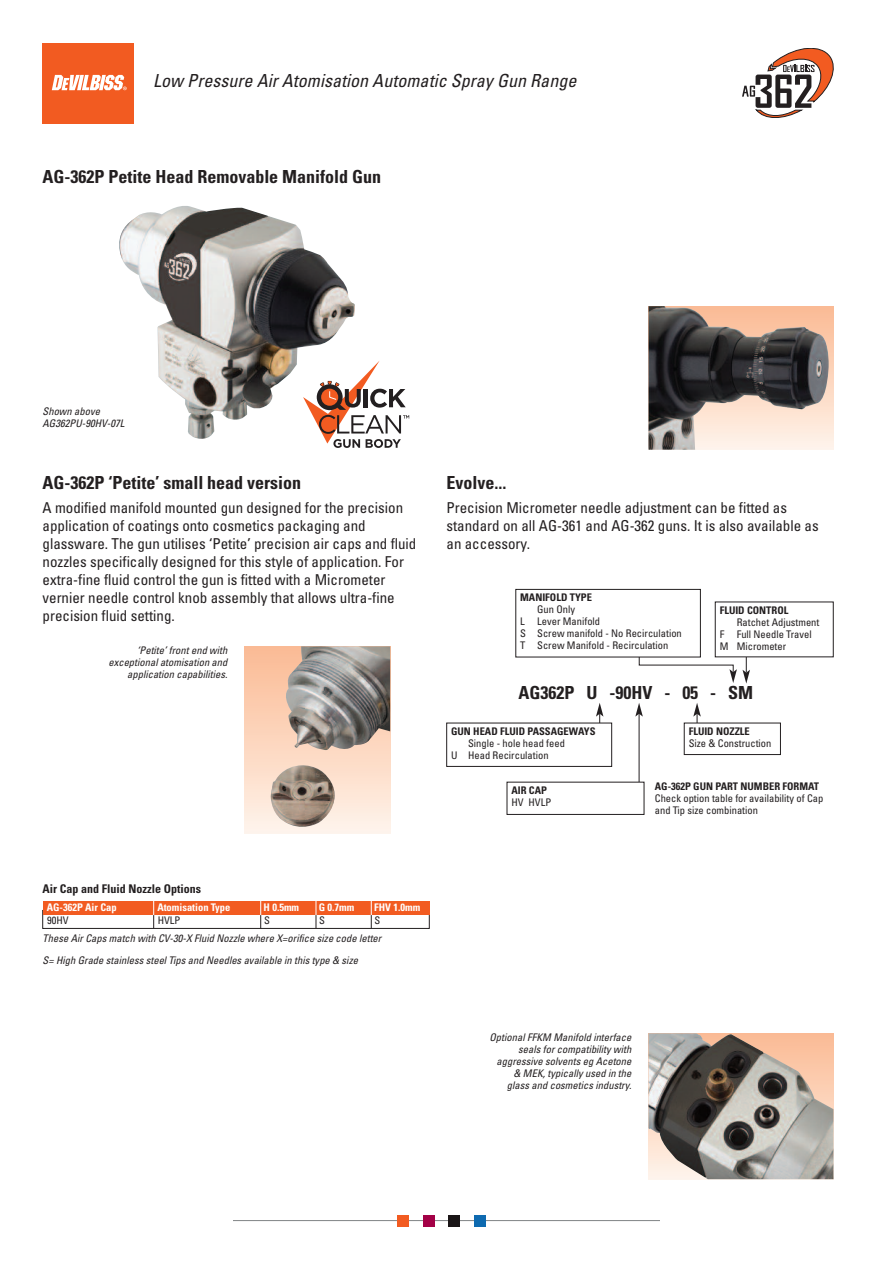
<style>
.page{position:relative;width:893px;height:1263px;background:#fff}
.page>*{position:absolute;margin:0;border:0;box-sizing:border-box;transform-origin:0 0}
.t1{font:700 condensed 18px "Univers";color:#231f20}
.t2{font:italic condensed 18px "Univers";letter-spacing:.005em;color:#231f20}
.t3{font:condensed 15px/18px "Univers";color:#231f20}
.t4{font:700 condensed 12px "Univers";color:#231f20}
.t5{font:italic condensed 10.5px/12px "Univers";letter-spacing:.005em;color:#231f20;text-align:right}
.t6{font:condensed 10.5px/12px "Univers";color:#231f20}
.t7{font:700 condensed 10.5px "Univers";color:#231f20}
.t8{font:700 condensed 10.5px "Univers";color:#fff}
</style>
<div class="page">
<hr style="left:234px;top:1220px;width:425px;height:1px;background:#808385">
<div style="left:397px;top:1215px;width:11px;height:11px;background:#f25b21"></div>
<div style="left:423px;top:1215px;width:11px;height:11px;background:#a30146"></div>
<div style="left:449px;top:1215px;width:11px;height:11px;background:#1a1516"></div>
<div style="left:475px;top:1215px;width:11px;height:11px;background:#0e6ab0"></div>
<div style="left:43px;top:910px;width:386px;height:19px;border:1px solid #231f20"></div>
<div style="left:43px;top:901px;width:386px;height:14px;background:#f25b21"></div>
<svg style="left:153px;top:901px;width:1px;height:27px"></svg>
<svg style="left:371px;top:901px;width:1px;height:27px"></svg>
<svg style="left:316px;top:901px;width:1px;height:27px"></svg>
<svg style="left:260px;top:901px;width:1px;height:27px"></svg>
<div style="left:648px;top:306px;width:185px;height:144px;background:linear-gradient(to bottom,#fbba94,#fef2e9)"></div>
<img style="left:648px;top:306px;width:181px;height:144px">
<hr style="left:639px;top:714px;width:1px;height:86px;background:#231f20">
<svg style="left:635px;top:703px;width:8px;height:14px"></svg>
<hr style="left:599px;top:714px;width:1px;height:34px;background:#231f20">
<svg style="left:596px;top:703px;width:7px;height:14px"></svg>
<hr style="left:697px;top:714px;width:1px;height:35px;background:#231f20">
<svg style="left:693px;top:703px;width:8px;height:14px"></svg>
<div style="left:507px;top:782px;width:137px;height:32px;background:#fff"></div>
<div style="left:507px;top:782px;width:137px;height:33px;border:1px solid #231f20"></div>
<div style="left:684px;top:723px;width:96px;height:31px;background:#fff"></div>
<div style="left:684px;top:723px;width:97px;height:32px;border:1px solid #231f20"></div>
<div style="left:446px;top:723px;width:166px;height:44px;border:1px solid #231f20"></div>
<div style="left:43px;top:43px;width:91px;height:80px;background:#f25b21"></div>
<svg style="left:52px;top:75px;width:75px;height:15px"></svg>
<svg style="left:742px;top:48px;width:91px;height:70px"></svg>
<div style="left:244px;top:646px;width:146px;height:187px;background:linear-gradient(to bottom,#faba93,#fef3ea)"></div>
<img style="left:271px;top:646px;width:119px;height:181px">
<img style="left:648px;top:1033px;width:185px;height:146px">
<img style="left:119px;top:206px;width:236px;height:233px">
<svg style="left:303px;top:361px;width:106px;height:87px"></svg>
<svg style="left:639px;top:645px;width:111px;height:39px"></svg>
<div style="left:516px;top:589px;width:184px;height:68px;background:#fff"></div>
<div style="left:516px;top:589px;width:185px;height:68px;border:1px solid #231f20"></div>
<p class="t2" style="left:153px;top:74px;width:425px">Low Pressure Air Atomisation Automatic Spray Gun Range</p>
<p class="t1" style="left:43px;top:170px;width:340px">AG-362P Petite Head Removable Manifold Gun</p>
<p class="t5" style="left:43px;top:406px;width:83px;text-align:left">Shown above<br>AG362PU-90HV-07L</p>
<p class="t1" style="left:43px;top:476px;width:260px">AG-362P ‘Petite’ small head version</p>
<p class="t3" style="left:43px;top:499px;width:375px">A modified manifold mounted gun designed for the precision application of coatings onto cosmetics packaging and glassware. The gun utilises ‘Petite’ precision air caps and fluid nozzles specifically designed for this style of application. For extra-fine fluid control the gun is fitted with a Micrometer vernier needle control knob assembly that allows ultra-fine precision fluid setting.</p>
<p class="t5" style="left:108px;top:645px;width:121px">‘Petite’ front end with exceptional atomisation and application capabilities.</p>
<p class="t1" style="left:446px;top:476px;width:61px">Evolve...</p>
<p class="t3" style="left:446px;top:499px;width:374px">Precision Micrometer needle adjustment can be fitted as standard on all AG-361 and AG-362 guns. It is also available as an accessory.</p>
<p class="t7" style="left:520px;top:594px;width:73px">MANIFOLD TYPE</p>
<p class="t6" style="left:520px;top:604px;width:163px;text-indent:17px">Gun Only<br>L Lever Manifold<br>S Screw manifold - No Recirculation<br>T Screw Manifold - Recirculation</p>
<p class="t7" style="left:720px;top:606px;width:70px">FLUID CONTROL</p>
<p class="t6" style="left:720px;top:617px;width:101px;text-indent:17px">Ratchet Adjustment<br>F Full Needle Travel<br>M Micrometer</p>
<p class="t1" style="left:519px;top:686px;width:236px">AG362P U -90HV - 05 - SM</p>
<p class="t7" style="left:451px;top:727px;width:146px">GUN HEAD FLUID PASSAGEWAYS</p>
<p class="t6" style="left:451px;top:738px;width:115px;text-indent:17px">Single - hole head feed<br>U Head Recirculation</p>
<p class="t7" style="left:511px;top:786px;width:37px">AIR CAP</p>
<p class="t6" style="left:511px;top:797px;width:41px">HV HVLP</p>
<p class="t7" style="left:689px;top:727px;width:63px">FLUID NOZZLE</p>
<p class="t6" style="left:689px;top:738px;width:84px">Size &amp; Construction</p>
<p class="t7" style="left:655px;top:782px;width:166px">AG-362P GUN PART NUMBER FORMAT</p>
<p class="t6" style="left:655px;top:793px;width:170px">Check option table for availability of Cap and Tip size combination</p>
<p class="t4" style="left:43px;top:884px;width:160px">Air Cap and Fluid Nozzle Options</p>
<p class="t5" style="left:43px;top:933px;width:340px">These Air Caps match with CV-30-X Fluid Nozzle where X=orifice size code letter</p>
<p class="t8" style="left:47px;top:903px;width:71px">AG-362P Air Cap</p>
<p class="t8" style="left:157px;top:903px;width:75px">Atomisation Type</p>
<p class="t8" style="left:264px;top:903px;width:37px">H 0.5mm</p>
<p class="t8" style="left:319px;top:903px;width:37px">G 0.7mm</p>
<p class="t8" style="left:374px;top:903px;width:48px">FHV 1.0mm</p>
<p class="t6" style="left:47px;top:915px;width:23px">90HV</p>
<p class="t6" style="left:158px;top:915px;width:24px">HVLP</p>
<p class="t6" style="left:264px;top:915px;width:7px">S</p>
<p class="t6" style="left:319px;top:915px;width:7px">S</p>
<p class="t6" style="left:375px;top:915px;width:7px">S</p>
<p class="t5" style="left:43px;top:955px;width:317px">S= High Grade stainless steel Tips and Needles available in this type &amp; size</p>
<p class="t5" style="left:489px;top:1032px;width:143px">Optional FFKM Manifold interface seals for compatibility with aggressive solvents eg Acetone &amp; MEK, typically used in the glass and cosmetics industry.</p>
</div>
